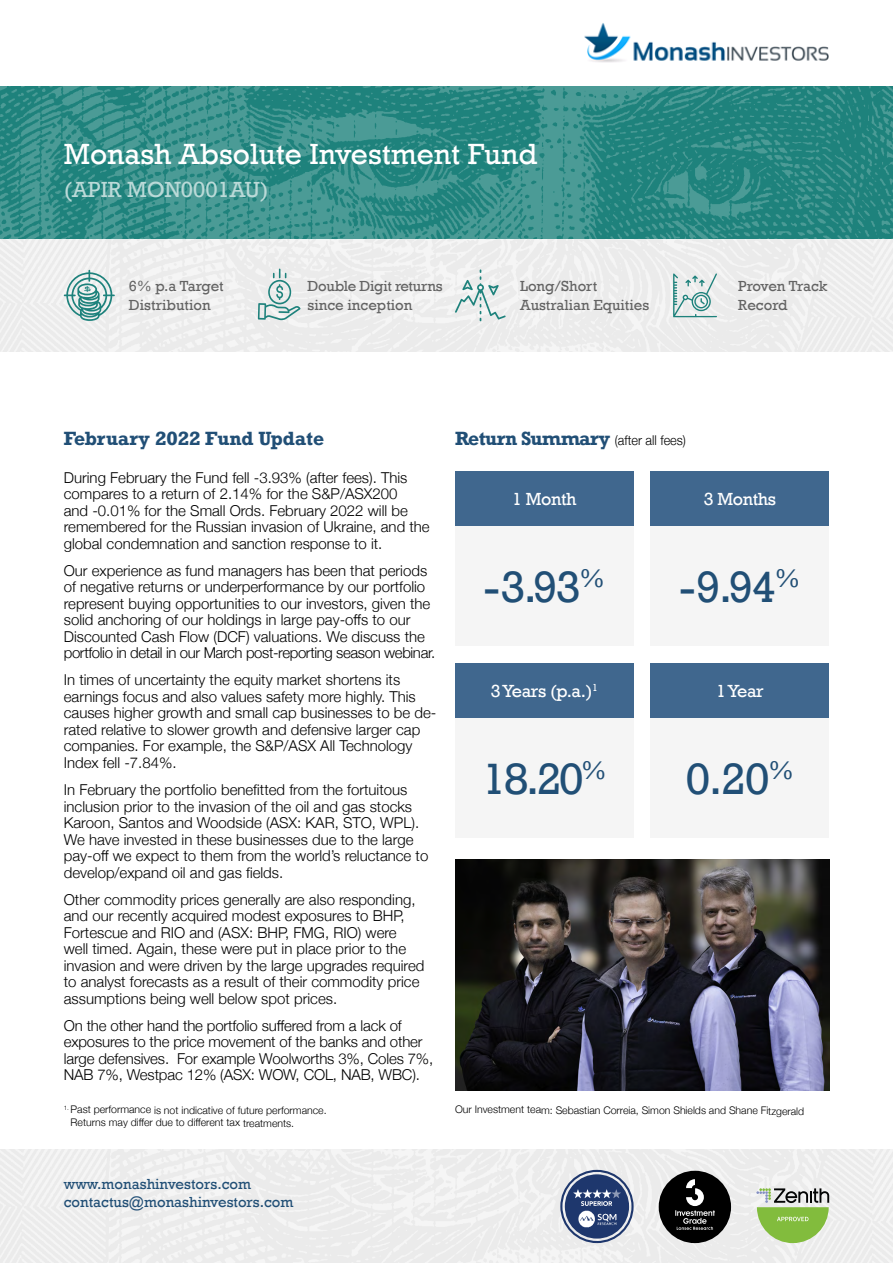
<style>
.page{position:relative;width:893px;height:1263px;background:#fff}
.page>*{position:absolute;margin:0;border:0;box-sizing:border-box;transform-origin:0 0}
.t1{font:45px "Rockwell";letter-spacing:-.03em;color:#214f76}
.t2{font:30px "Rockwell";color:#fff}
.t3{font:22.5px "Rockwell";color:#bbdad8}
.t4{font:18px "Rockwell";letter-spacing:-.02em;color:#fff}
.t5{font:700 18px "Rockwell";color:#214f76}
.t6{font:300 15px/16.5px "Helvetica Neue";color:#000}
.t7{font:15px/19.5px "Rockwell";color:#636363}
.t8{font:15px/18px "Rockwell";color:#214f76}
.t9{font:15px/19.5px "Rockwell";letter-spacing:-.02em;color:#636363}
.t10{font:300 13.5px "Helvetica Neue";color:#000;scale:.94 1}
.t11{font:300 10.5px/12.6px "Helvetica Neue";letter-spacing:-.005em;color:#000}
.s1{font-family:"Rockwell";font-weight:700;font-size:18px;color:#214f76}
</style>
<div class="page">
<img style="left:0;top:239px;width:893px;height:113px">
<img style="left:0;top:1150px;width:893px;height:113px">
<div style="left:560px;top:1170px;width:74px;height:73px;border:2px solid #1e376d;border-radius:50%"></div>
<div style="left:565px;top:1174px;width:64px;height:64px;background:#1e376d;border-radius:50%"></div>
<svg style="left:573px;top:1189px;width:48px;height:17px"></svg>
<img style="left:578px;top:1210px;width:39px;height:18px">
<div style="left:659px;top:1171px;width:72px;height:72px;background:#000;border-radius:50%"></div>
<svg style="left:675px;top:1179px;width:40px;height:51px"></svg>
<svg style="left:756px;top:1188px;width:73px;height:55px;background:#a5c283"></svg>
<div style="left:455px;top:471px;width:179px;height:55px;background:#40678e"></div>
<div style="left:455px;top:663px;width:179px;height:55px;background:#40678e"></div>
<div style="left:651px;top:471px;width:178px;height:55px;background:#40678e"></div>
<div style="left:651px;top:663px;width:178px;height:55px;background:#40678e"></div>
<svg style="left:64px;top:270px;width:51px;height:51px"></svg>
<svg style="left:455px;top:269px;width:51px;height:52px"></svg>
<svg style="left:673px;top:273px;width:44px;height:44px"></svg>
<svg style="left:258px;top:269px;width:43px;height:51px"></svg>
<div style="left:455px;top:526px;width:179px;height:120px;background:#f5f5f5"></div>
<div style="left:455px;top:718px;width:179px;height:120px;background:#f5f5f5"></div>
<div style="left:651px;top:526px;width:178px;height:120px;background:#f5f5f5"></div>
<div style="left:651px;top:718px;width:178px;height:120px;background:#f5f5f5"></div>
<svg style="left:0;top:86px;width:893px;height:153px;background:#318c87"></svg>
<img style="left:584px;top:23px;width:244px;height:40px">
<img style="left:455px;top:859px;width:374px;height:231px">
<h2 class="t2" style="left:64px;top:136px;width:475px">Monash Absolute Investment Fund</h2>
<h3 class="t3" style="left:64px;top:176px;width:206px">(APIR MON0001AU)</h3>
<p class="t7" style="left:129px;top:276px;width:96px">6% p.a Target<br>Distribution</p>
<p class="t9" style="left:308px;top:276px;width:136px">Double Digit returns since inception</p>
<p class="t7" style="left:520px;top:276px;width:131px">Long/Short<br>Australian Equities</p>
<p class="t7" style="left:738px;top:276px;width:91px">Proven Track<br>Record</p>
<p class="t5" style="left:64px;top:426px;width:262px">February 2022 Fund Update</p>
<p class="t6" style="left:64px;top:468px;width:367px">During February the Fund fell -3.93% (after fees). This compares to a return of 2.14% for the S&amp;P/ASX200<br>and -0.01% for the Small Ords. February 2022 will be remembered for the Russian invasion of Ukraine, and the global condemnation and sanction response to it.</p>
<p class="t6" style="left:64px;top:561px;width:373px">Our experience as fund managers has been that periods of negative returns or underperformance by our portfolio represent buying opportunities to our investors, given the solid anchoring of our holdings in large pay-offs to our Discounted Cash Flow (DCF) valuations. We discuss the portfolio in detail in our March post-reporting season webinar.</p>
<p class="t6" style="left:64px;top:671px;width:374px">In times of uncertainty the equity market shortens its earnings focus and also values safety more highly. This causes higher growth and small cap businesses to be de&shy;rated relative to slower growth and defensive larger cap companies. For example, the S&amp;P/ASX All Technology Index fell -7.84%.</p>
<p class="t6" style="left:64px;top:780px;width:366px">In February the portfolio benefitted from the fortuitous inclusion prior to the invasion of the oil and gas stocks Karoon, Santos and Woodside (ASX: KAR, STO, WPL).<br>We have invested in these businesses due to the large pay-off we expect to them from the world’s reluctance to develop/expand oil and gas fields.</p>
<p class="t6" style="left:64px;top:890px;width:362px">Other commodity prices generally are also responding, and our recently acquired modest exposures to BHP, Fortescue and RIO and (ASX: BHP, FMG, RIO) were well timed. Again, these were put in place prior to the invasion and were driven by the large upgrades required to analyst forecasts as a result of their commodity price assumptions being well below spot prices.</p>
<p class="t6" style="left:64px;top:1016px;width:371px">On the other hand the portfolio suffered from a lack of exposures to the price movement of the banks and other large defensives. For example Woolworths 3%, Coles 7%, NAB 7%, Westpac 12% (ASX: WOW, COL, NAB, WBC).</p>
<p class="t10" style="left:455px;top:429px;width:247px"><span class="s1">Return Summary</span> (after all fees)</p>
<p class="t4" style="left:512px;top:489px;width:66px">1 Month</p>
<p class="t4" style="left:704px;top:489px;width:74px">3 Months</p>
<h1 class="t1" style="left:484px;top:561px;width:122px">-3.93<sup>%</sup></h1>
<h1 class="t1" style="left:679px;top:561px;width:122px">-9.94<sup>%</sup></h1>
<p class="t4" style="left:491px;top:681px;width:108px">3 Years (p.a.)<sup>1</sup></p>
<p class="t4" style="left:716px;top:681px;width:49px">1 Year</p>
<h1 class="t1" style="left:482px;top:753px;width:126px">18.20<sup>%</sup></h1>
<h1 class="t1" style="left:686px;top:753px;width:110px">0.20<sup>%</sup></h1>
<p class="t11" style="left:71px;top:1103px;width:258px;text-indent:-7px"><sup>1.</sup> Past performance is not indicative of future performance.<br>Returns may differ due to different tax treatments.</p>
<p class="t11" style="left:455px;top:1103px;width:351px">Our Investment team: Sebastian Correia, Simon Shields and Shane Fitzgerald</p>
<p class="t8" style="left:64px;top:1175px;width:231px">www.monashinvestors.com contactus@monashinvestors.com</p>
</div>
